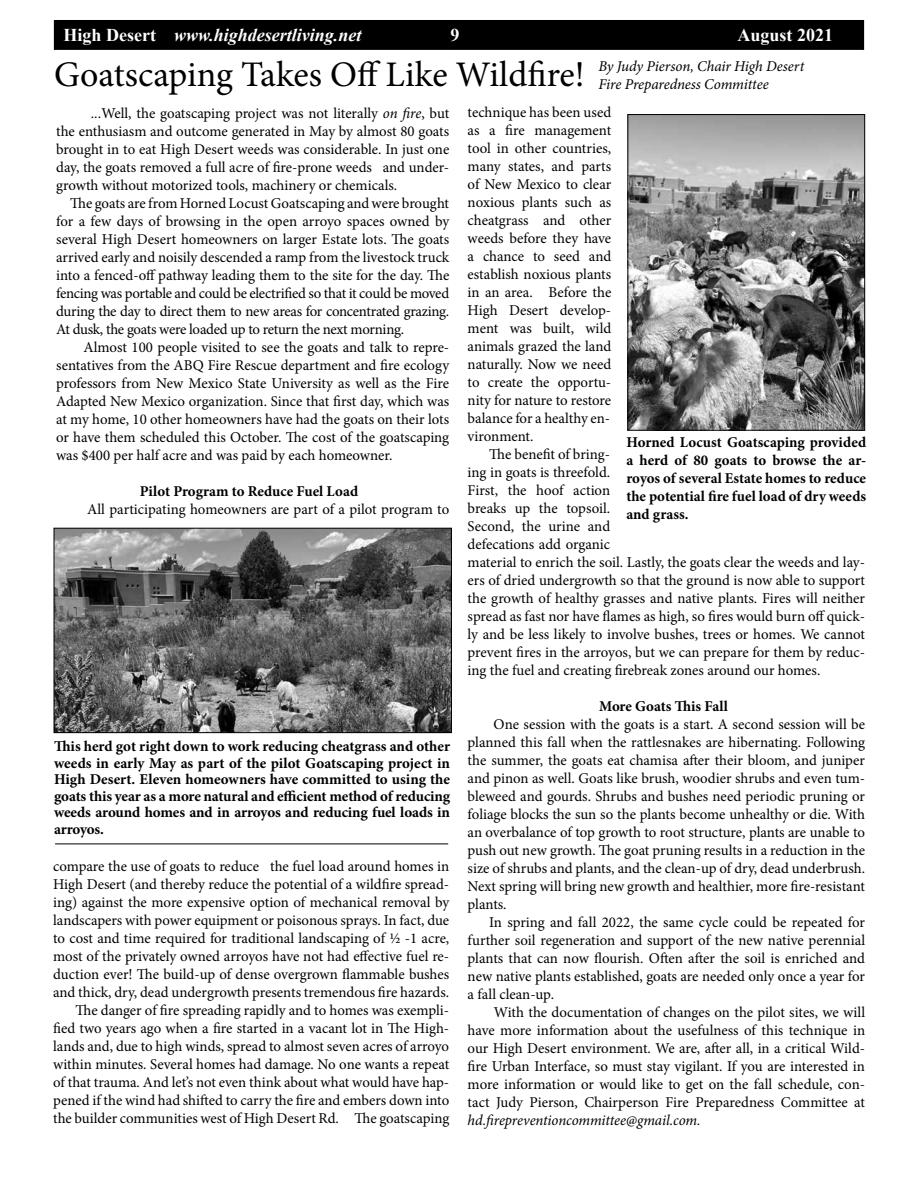
<style>
.page{position:relative;width:918px;height:1188px;background:#fff}
.page>*{position:absolute;margin:0;border:0;box-sizing:border-box;transform-origin:0 0}
.t1{font:36px "Minion Pro";color:#000}
.t2{font:italic 700 18px "Times New Roman";color:#fefefe}
.t3{font:700 18px "Times New Roman";color:#fefefe}
.t4{font:15px/18px "Minion Pro";letter-spacing:-.005em;color:#000;text-align:justify}
.t5{font:700 15px/16.5px "Minion Pro";letter-spacing:-.005em;color:#000;text-align:justify}
.t6{font:italic 15px/18px "Minion Pro";letter-spacing:-.01em;color:#000}
.s1{font-style:normal}
.s2{font-style:italic}
</style>
<div class="page">
<div style="left:54px;top:20px;width:810px;height:29px;background:#000"></div>
<div style="left:54px;top:20px;width:810px;height:30px;border:1px solid #000"></div>
<img style="left:629px;top:116px;width:234px;height:313px">
<div style="left:627px;top:114px;width:238px;height:317px;border:1px solid #000"></div>
<img style="left:56px;top:530px;width:394px;height:201px">
<div style="left:54px;top:528px;width:398px;height:205px;border:1px solid #000"></div>
<hr style="left:55px;top:844px;width:393px;height:1px;background:#000">
<p class="t2" style="left:64px;top:22px;width:299px"><span class="s1">High Desert</span> www.highdesertliving.net</p>
<p class="t3" style="left:451px;top:22px;width:10px">9</p>
<p class="t3" style="left:738px;top:22px;width:97px">August 2021</p>
<p class="t6" style="left:599px;top:58px;width:207px">By Judy Pierson, Chair High Desert<br>Fire Preparedness Committee</p>
<h1 class="t1" style="left:54px;top:51px;width:532px">Goatscaping Takes Off Like Wildfire!</h1>
<p class="t4" style="left:468px;top:103px;width:145px">technique has been used as a fire management tool in other countries, many states, and parts of New Mexico to clear noxious plants such as cheatgrass and other weeds before they have a chance to seed and establish noxious plants in an area. Before the High Desert develop&shy;ment was built, wild animals grazed the land naturally. Now we need to create the opportu&shy;nity for nature to restore balance for a healthy en&shy;vironment.</p>
<p class="t4" style="left:468px;top:445px;width:399px;text-align:left;text-indent:22px">The benefit of bring-<br>ing in goats is threefold.<br>First, the hoof action<br>breaks up the topsoil.<br>Second, the urine and<br>defecations add organic<br>material to enrich the soil. Lastly, the goats clear the weeds and lay&shy;ers of dried undergrowth so that the ground is now able to support the growth of healthy grasses and native plants. Fires will neither spread as fast nor have flames as high, so fires would burn off quick&shy;ly and be less likely to involve bushes, trees or homes. We cannot prevent fires in the arroyos, but we can prepare for them by reduc&shy;ing the fuel and creating firebreak zones around our homes.</p>
<p class="t5" style="left:599px;top:697px;width:130px">More Goats This Fall</p>
<p class="t4" style="left:468px;top:715px;width:399px;text-indent:26px">One session with the goats is a start. A second session will be planned this fall when the rattlesnakes are hibernating. Following the summer, the goats eat chamisa after their bloom, and juniper and pinon as well. Goats like brush, woodier shrubs and even tum&shy;bleweed and gourds. Shrubs and bushes need periodic pruning or foliage blocks the sun so the plants become unhealthy or die. With an overbalance of top growth to root structure, plants are unable to push out new growth. The goat pruning results in a reduction in the size of shrubs and plants, and the clean-up of dry, dead underbrush.<br>Next spring will bring new growth and healthier, more fire-resistant plants.</p>
<p class="t4" style="left:468px;top:913px;width:399px;text-indent:21px">In spring and fall 2022, the same cycle could be repeated for further soil regeneration and support of the new native perennial plants that can now flourish. Often after the soil is enriched and new native plants established, goats are needed only once a year for a fall clean-up.</p>
<p class="t4" style="left:468px;top:1003px;width:399px;text-indent:26px">With the documentation of changes on the pilot sites, we will have more information about the usefulness of this technique in our High Desert environment. We are, after all, in a critical Wild&shy;fire Urban Interface, so must stay vigilant. If you are interested in more information or would like to get on the fall schedule, con&shy;tact Judy Pierson, Chairperson Fire Preparedness Committee at</p>
<p class="t6" style="left:468px;top:1111px;width:235px">hd.firepreventioncommittee@gmail.com.</p>
<p class="t4" style="left:56px;top:104px;width:395px;text-indent:35px"><span class="s2">...</span>Well, the goatscaping project was not literally <span class="s2">on fire</span>, but the enthusiasm and outcome generated in May by almost 80 goats brought in to eat High Desert weeds was considerable. In just one day, the goats removed a full acre of fire-prone weeds and under&shy;growth without motorized tools, machinery or chemicals.</p>
<p class="t4" style="left:56px;top:194px;width:395px;text-indent:14px">The goats are from Horned Locust Goatscaping and were brought for a few days of browsing in the open arroyo spaces owned by several High Desert homeowners on larger Estate lots. The goats arrived early and noisily descended a ramp from the livestock truck into a fenced-off pathway leading them to the site for the day. The fencing was portable and could be electrified so that it could be moved during the day to direct them to new areas for concentrated grazing.<br>At dusk, the goats were loaded up to return the next morning.</p>
<p class="t4" style="left:56px;top:338px;width:395px;text-indent:27px">Almost 100 people visited to see the goats and talk to repre&shy;sentatives from the ABQ Fire Rescue department and fire ecology professors from New Mexico State University as well as the Fire Adapted New Mexico organization. Since that first day, which was at my home, 10 other homeowners have had the goats on their lots or have them scheduled this October. The cost of the goatscaping was $400 per half acre and was paid by each homeowner.</p>
<p class="t5" style="left:140px;top:482px;width:220px">Pilot Program to Reduce Fuel Load</p>
<p class="t4" style="left:87px;top:500px;width:364px">All participating homeowners are part of a pilot program to</p>
<p class="t5" style="left:626px;top:433px;width:241px;line-height:18px">Horned Locust Goatscaping provided a herd of 80 goats to browse the ar&shy;royos of several Estate homes to reduce the potential fire fuel load of dry weeds and grass.</p>
<p class="t5" style="left:54px;top:738px;width:398px">This herd got right down to work reducing cheatgrass and other weeds in early May as part of the pilot Goatscaping project in High Desert. Eleven homeowners have committed to using the goats this year as a more natural and efficient method of reducing weeds around homes and in arroyos and reducing fuel loads in arroyos.</p>
<p class="t4" style="left:53px;top:858px;width:398px;text-align:right">compare the use of goats to reduce the fuel load around homes in High Desert (and thereby reduce the potential of a wildfire spread&shy;ing) against the more expensive option of mechanical removal by landscapers with power equipment or poisonous sprays. In fact, due to cost and time required for traditional landscaping of ½ -1 acre, most of the privately owned arroyos have not had effective fuel re&shy;duction ever! The build-up of dense overgrown flammable bushes and thick, dry, dead undergrowth presents tremendous fire hazards.<br>The danger of fire spreading rapidly and to homes was exempli&shy;fied two years ago when a fire started in a vacant lot in The High&shy;lands and, due to high winds, spread to almost seven acres of arroyo within minutes. Several homes had damage. No one wants a repeat of that trauma. And let’s not even think about what would have hap&shy;pened if the wind had shifted to carry the fire and embers down into the builder communities west of High Desert Rd. The goatscaping</p>
</div>
